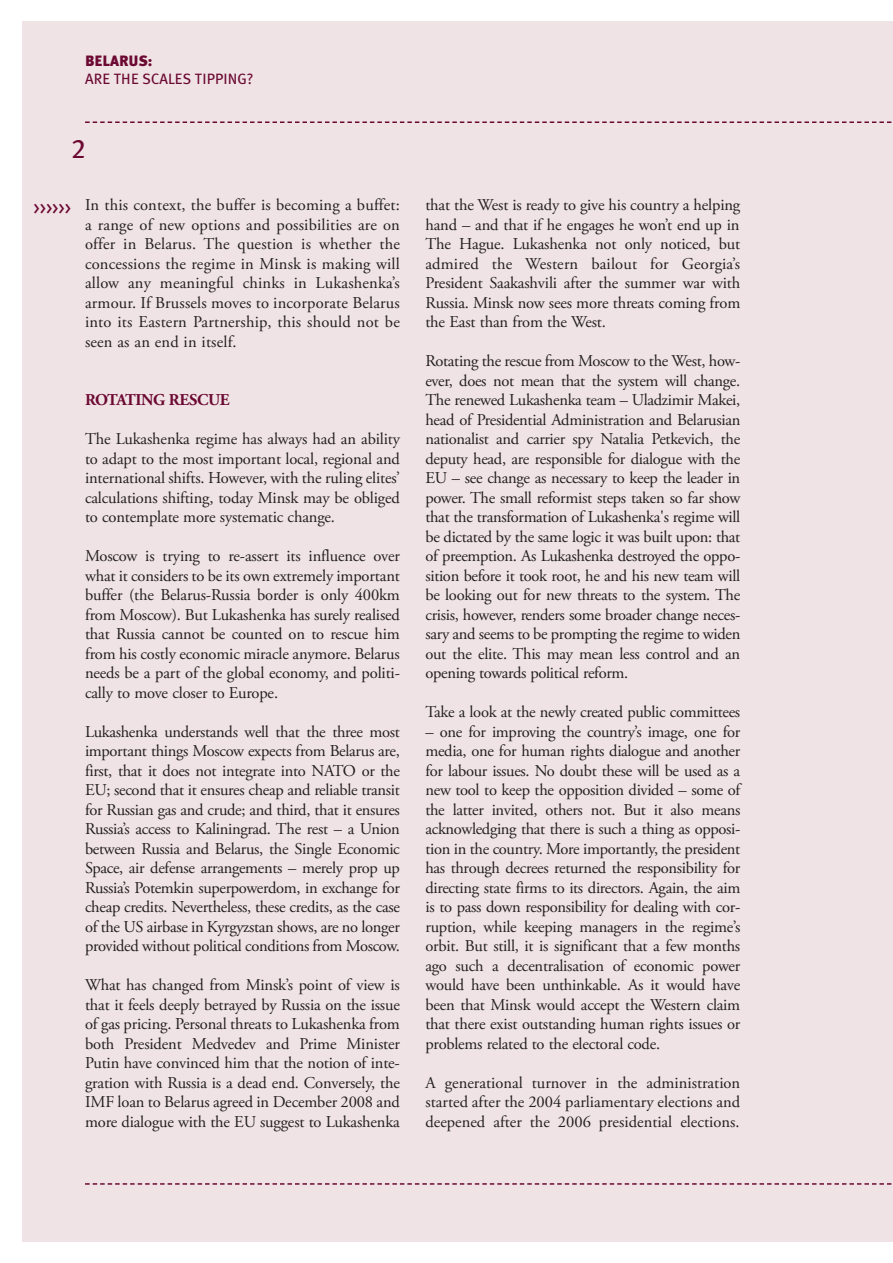
<style>
.page{position:relative;width:893px;height:1263px;background:#fff}
.page>*{position:absolute;margin:0;border:0;box-sizing:border-box;transform-origin:0 0}
.t1{font:27px "Meta Plus Book Caps";color:#6c0932}
.t2{font:18px "Meta Plus Book Caps";color:#6c0932}
.t3{font:16.5px/19.5px "Adobe Garamond Pro";letter-spacing:-.01em;color:#231f20;text-align:justify}
.t4{font:700 16.5px "Adobe Garamond Pro";letter-spacing:-.02em;color:#6c0932}
.t5{font:15px "Meta Plus";letter-spacing:.005em;color:#6c0932}
.t6{font:900 15px "Meta Plus";color:#6c0932}
</style>
<div class="page">
<div style="left:22px;top:22px;width:871px;height:1220px;background:#efe3e5"></div>
<svg style="left:85px;top:121px;width:807px;height:2px"></svg>
<svg style="left:85px;top:1183px;width:807px;height:2px"></svg>
<p class="t6" style="left:85px;top:52px;width:69px">BELARUS:</p>
<p class="t5" style="left:85px;top:70px;width:170px">ARE THE SCALES TIPPING?</p>
<h1 class="t1" style="left:71px;top:133px;width:16px">2</h1>
<p class="t2" style="left:34px;top:197px;width:39px">&gt;&gt;&gt;&gt;&gt;&gt;</p>
<p class="t3" style="left:85px;top:196px;width:316px">In this context, the buffer is becoming a buffet: a range of new options and possibilities are on offer in Belarus. The question is whether the concessions the regime in Minsk is making will allow any meaningful chinks in Lukashenka’s armour. If Brussels moves to incorporate Belarus into its Eastern Partnership, this should not be seen as an end in itself.</p>
<p class="t4" style="left:85px;top:393px;width:146px">ROTATING RESCUE</p>
<p class="t3" style="left:85px;top:430px;width:316px">The Lukashenka regime has always had an ability to adapt to the most important local, regional and international shifts. However, with the ruling elites’ calculations shifting, today Minsk may be obliged to contemplate more systematic change.</p>
<p class="t3" style="left:85px;top:547px;width:316px">Moscow is trying to re-assert its influence over what it considers to be its own extremely important buffer (the Belarus-Russia border is only 400km from Moscow). But Lukashenka has surely realised that Russia cannot be counted on to rescue him from his costly economic miracle anymore. Belarus needs be a part of the global economy, and politi&shy;cally to move closer to Europe.</p>
<p class="t3" style="left:85px;top:723px;width:316px">Lukashenka understands well that the three most important things Moscow expects from Belarus are, first, that it does not integrate into NATO or the EU; second that it ensures cheap and reliable transit for Russian gas and crude; and third, that it ensures Russia’s access to Kaliningrad. The rest – a Union between Russia and Belarus, the Single Economic Space, air defense arrangements – merely prop up Russia’s Potemkin superpowerdom, in exchange for cheap credits. Nevertheless, these credits, as the case of the US airbase in Kyrgyzstan shows, are no longer provided without political conditions from Moscow.</p>
<p class="t3" style="left:85px;top:977px;width:316px">What has changed from Minsk’s point of view is that it feels deeply betrayed by Russia on the issue of gas pricing. Personal threats to Lukashenka from both President Medvedev and Prime Minister Putin have convinced him that the notion of inte&shy;gration with Russia is a dead end. Conversely, the IMF loan to Belarus agreed in December 2008 and more dialogue with the EU suggest to Lukashenka</p>
<p class="t3" style="left:425px;top:197px;width:316px">that the West is ready to give his country a helping hand – and that if he engages he won’t end up in The Hague. Lukashenka not only noticed, but admired the Western bailout for Georgia’s President Saakashvili after the summer war with Russia. Minsk now sees more threats coming from the East than from the West.</p>
<p class="t3" style="left:425px;top:353px;width:316px">Rotating the rescue from Moscow to the West, how&shy;ever, does not mean that the system will change.<br>The renewed Lukashenka team – Uladzimir Makei, head of Presidential Administration and Belarusian nationalist and carrier spy Natalia Petkevich, the deputy head, are responsible for dialogue with the EU – see change as necessary to keep the leader in power. The small reformist steps taken so far show that the transformation of Lukashenka's regime will be dictated by the same logic it was built upon: that of preemption. As Lukashenka destroyed the oppo&shy;sition before it took root, he and his new team will be looking out for new threats to the system. The crisis, however, renders some broader change neces&shy;sary and seems to be prompting the regime to widen out the elite. This may mean less control and an opening towards political reform.</p>
<p class="t3" style="left:425px;top:704px;width:316px">Take a look at the newly created public committees</p>
<p class="t3" style="left:425px;top:723px;width:316px">– one for improving the country’s image, one for media, one for human rights dialogue and another for labour issues. No doubt these will be used as a new tool to keep the opposition divided – some of the latter invited, others not. But it also means acknowledging that there is such a thing as opposi&shy;tion in the country. More importantly, the president has through decrees returned the responsibility for directing state firms to its directors. Again, the aim is to pass down responsibility for dealing with cor&shy;ruption, while keeping managers in the regime’s orbit. But still, it is significant that a few months ago such a decentralisation of economic power would have been unthinkable. As it would have been that Minsk would accept the Western claim that there exist outstanding human rights issues or problems related to the electoral code.</p>
<p class="t3" style="left:425px;top:1074px;width:316px">A generational turnover in the administration started after the 2004 parliamentary elections and deepened after the 2006 presidential elections.</p>
</div>
